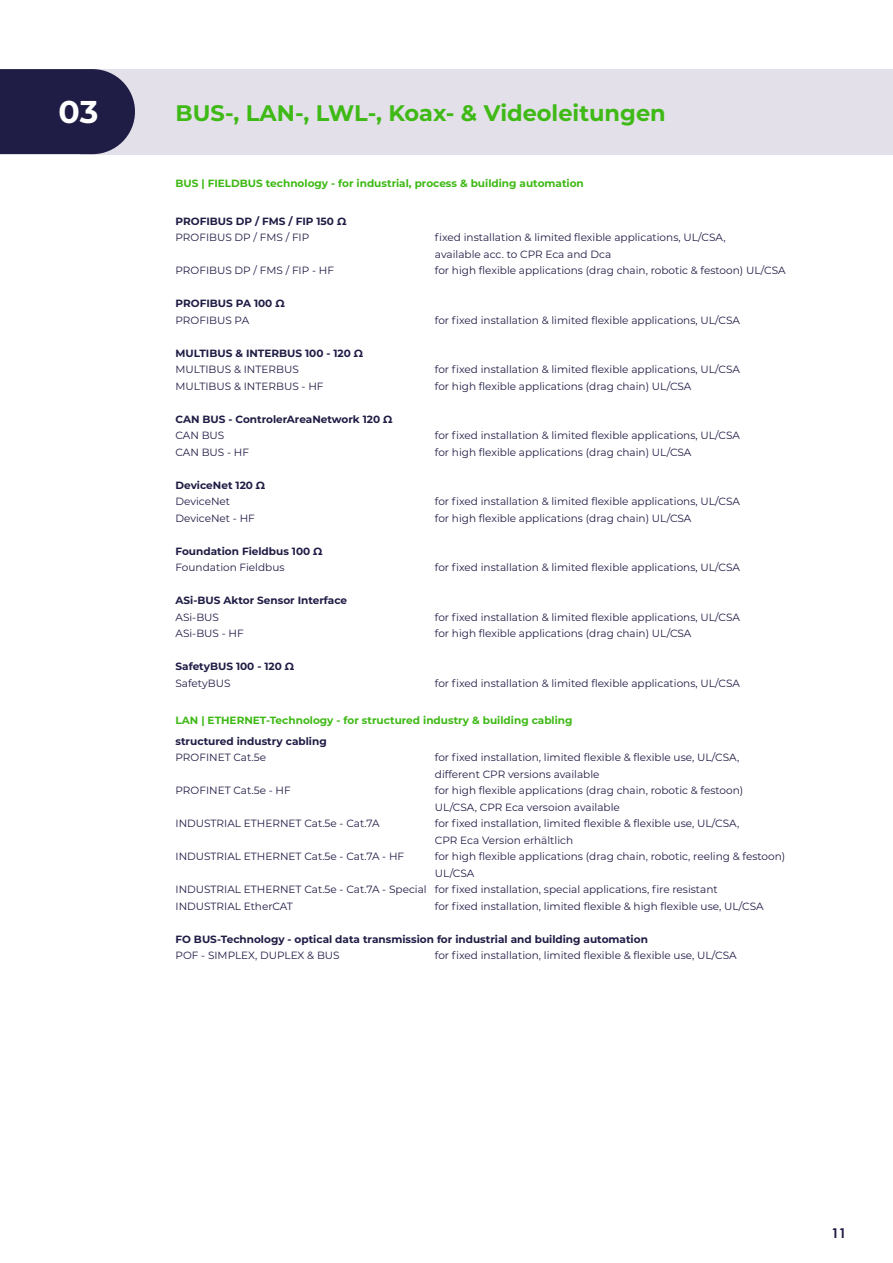
<style>
.page{position:relative;width:893px;height:1263px;background:#fff}
.page>*{position:absolute;margin:0;border:0;box-sizing:border-box;transform-origin:0 0}
.t1{font:700 31.5px "Montserrat";color:#fff}
.t2{font:700 22.5px "Montserrat";color:#3eb915}
.t3{font:700 13.5px "Century Gothic";color:#1f1c45}
.t4{font:10.5px/16.5px "Montserrat";color:#1f1c45}
.t5{font:700 10.5px "Montserrat";color:#1f1c45}
.t6{font:700 10.5px "Montserrat";color:#3eb915}
</style>
<div class="page">
<div style="left:81px;top:69px;width:812px;height:85px;background:#e3e0e9"></div>
<svg style="left:0;top:69px;width:135px;height:85px;background:#2c2950"></svg>
<h1 class="t1" style="left:59px;top:89px;width:41px">03</h1>
<h2 class="t2" style="left:176px;top:96px;width:492px">BUS-, LAN-, LWL-, Koax- &amp; Videoleitungen</h2>
<p class="t6" style="left:176px;top:176px;width:410px">BUS | FIELDBUS technology - for industrial, process &amp; building automation</p>
<p class="t5" style="left:176px;top:213px;width:172px">PROFIBUS DP / FMS / FIP 150 Ω</p>
<p class="t4" style="left:176px;top:229px;width:135px">PROFIBUS DP / FMS / FIP</p>
<p class="t4" style="left:435px;top:229px;width:292px">fixed installation &amp; limited flexible applications, UL/CSA, available acc. to CPR Eca and Dca</p>
<p class="t4" style="left:176px;top:262px;width:160px">PROFIBUS DP / FMS / FIP - HF</p>
<p class="t4" style="left:435px;top:262px;width:352px">for high flexible applications (drag chain, robotic &amp; festoon) UL/CSA</p>
<p class="t5" style="left:176px;top:296px;width:111px">PROFIBUS PA 100 Ω</p>
<p class="t4" style="left:176px;top:311px;width:75px">PROFIBUS PA</p>
<p class="t4" style="left:435px;top:311px;width:307px">for fixed installation &amp; limited flexible applications, UL/CSA</p>
<p class="t5" style="left:176px;top:345px;width:189px">MULTIBUS &amp; INTERBUS 100 - 120 Ω</p>
<p class="t4" style="left:176px;top:361px;width:125px">MULTIBUS &amp; INTERBUS</p>
<p class="t4" style="left:435px;top:361px;width:307px">for fixed installation &amp; limited flexible applications, UL/CSA</p>
<p class="t4" style="left:176px;top:377px;width:149px">MULTIBUS &amp; INTERBUS - HF</p>
<p class="t4" style="left:435px;top:377px;width:258px">for high flexible applications (drag chain) UL/CSA</p>
<p class="t5" style="left:176px;top:411px;width:219px">CAN BUS - ControlerAreaNetwork 120 Ω</p>
<p class="t4" style="left:176px;top:427px;width:50px">CAN BUS</p>
<p class="t4" style="left:435px;top:427px;width:307px">for fixed installation &amp; limited flexible applications, UL/CSA</p>
<p class="t4" style="left:176px;top:443px;width:75px">CAN BUS - HF</p>
<p class="t4" style="left:435px;top:443px;width:258px">for high flexible applications (drag chain) UL/CSA</p>
<p class="t5" style="left:176px;top:477px;width:91px">DeviceNet 120 Ω</p>
<p class="t4" style="left:176px;top:493px;width:56px">DeviceNet</p>
<p class="t4" style="left:435px;top:493px;width:307px">for fixed installation &amp; limited flexible applications, UL/CSA</p>
<p class="t4" style="left:176px;top:509px;width:81px">DeviceNet - HF</p>
<p class="t4" style="left:435px;top:509px;width:258px">for high flexible applications (drag chain) UL/CSA</p>
<p class="t5" style="left:176px;top:543px;width:149px">Foundation Fieldbus 100 Ω</p>
<p class="t4" style="left:176px;top:559px;width:111px">Foundation Fieldbus</p>
<p class="t4" style="left:435px;top:559px;width:307px">for fixed installation &amp; limited flexible applications, UL/CSA</p>
<p class="t5" style="left:176px;top:593px;width:173px">ASi-BUS Aktor Sensor Interface</p>
<p class="t4" style="left:176px;top:608px;width:45px">ASi-BUS</p>
<p class="t4" style="left:435px;top:608px;width:307px">for fixed installation &amp; limited flexible applications, UL/CSA</p>
<p class="t4" style="left:176px;top:625px;width:70px">ASi-BUS - HF</p>
<p class="t4" style="left:435px;top:625px;width:258px">for high flexible applications (drag chain) UL/CSA</p>
<p class="t5" style="left:176px;top:659px;width:120px">SafetyBUS 100 - 120 Ω</p>
<p class="t4" style="left:176px;top:674px;width:56px">SafetyBUS</p>
<p class="t4" style="left:435px;top:674px;width:307px">for fixed installation &amp; limited flexible applications, UL/CSA</p>
<p class="t6" style="left:176px;top:712px;width:399px">LAN | ETHERNET-Technology - for structured industry &amp; building cabling</p>
<p class="t5" style="left:176px;top:733px;width:153px">structured industry cabling</p>
<p class="t4" style="left:176px;top:749px;width:92px">PROFINET Cat.5e</p>
<p class="t4" style="left:435px;top:749px;width:306px">for fixed installation, limited flexible &amp; flexible use, UL/CSA, different CPR versions available</p>
<p class="t4" style="left:176px;top:782px;width:117px">PROFINET Cat.5e - HF</p>
<p class="t4" style="left:435px;top:782px;width:310px">for high flexible applications (drag chain, robotic &amp; festoon)<br>UL/CSA, CPR Eca versoion available</p>
<p class="t4" style="left:176px;top:815px;width:206px">INDUSTRIAL ETHERNET Cat.5e - Cat.7A</p>
<p class="t4" style="left:435px;top:815px;width:306px">for fixed installation, limited flexible &amp; flexible use, UL/CSA,<br>CPR Eca Version erhältlich</p>
<p class="t4" style="left:176px;top:848px;width:230px">INDUSTRIAL ETHERNET Cat.5e - Cat.7A - HF</p>
<p class="t4" style="left:435px;top:848px;width:352px">for high flexible applications (drag chain, robotic, reeling &amp; festoon)</p>
<p class="t4" style="left:435px;top:864px;width:41px">UL/CSA</p>
<p class="t4" style="left:176px;top:881px;width:544px">INDUSTRIAL ETHERNET Cat.5e - Cat.7A - Special for fixed installation, special applications, fire resistant</p>
<p class="t4" style="left:176px;top:897px;width:119px">INDUSTRIAL EtherCAT</p>
<p class="t4" style="left:435px;top:897px;width:330px">for fixed installation, limited flexible &amp; high flexible use, UL/CSA</p>
<p class="t5" style="left:176px;top:931px;width:474px">FO BUS-Technology - optical data transmission for industrial and building automation</p>
<p class="t4" style="left:176px;top:947px;width:166px">POF - SIMPLEX, DUPLEX &amp; BUS</p>
<p class="t4" style="left:435px;top:947px;width:303px">for fixed installation, limited flexible &amp; flexible use, UL/CSA</p>
<p class="t3" style="left:831px;top:1222px;width:17px">11</p>
</div>
